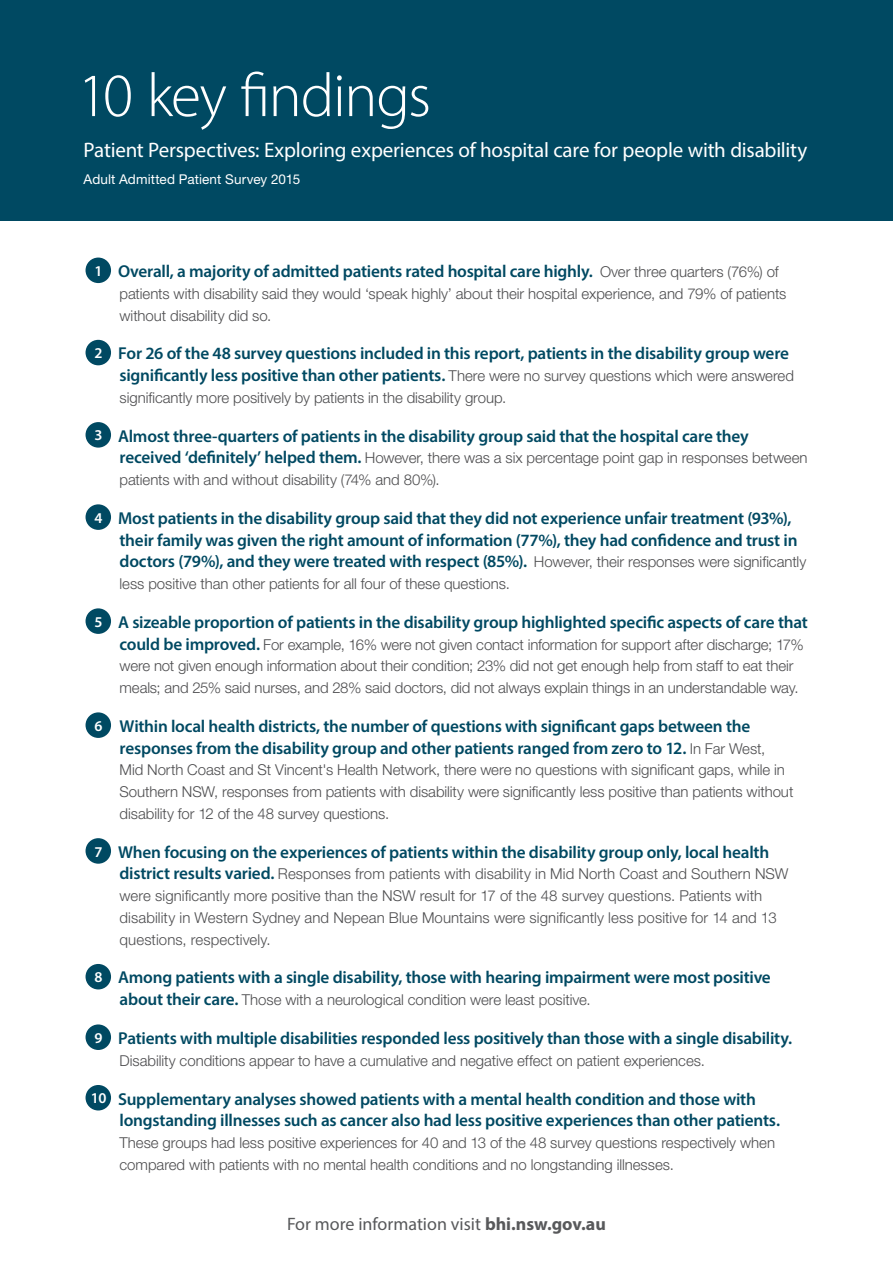
<style>
.page{position:relative;width:893px;height:1263px;background:#fff}
.page>*{position:absolute;margin:0;border:0;box-sizing:border-box;transform-origin:0 0}
.t1{font:300 61.8px "Myriad Pro";letter-spacing:-.025em;color:#fff}
.t2{font:21px "Myriad Pro";letter-spacing:-.01em;color:#fff}
.t3{font:18px "Myriad Pro";color:#58595b}
.t4{font:600 17.25px/21.8px "Myriad Pro";letter-spacing:-.015em;color:#004962}
.t5{font:300 15px/21.8px "Helvetica Neue LT Std";letter-spacing:-.005em;color:#4d4d4f}
.t6{font:13.5px "Helvetica Neue LT Std";letter-spacing:.005em;color:#fff}
.s1{font-size:15px;color:#fff}
.s2{font-family:"Helvetica Neue LT Std";font-weight:300;font-size:15px;color:#4d4d4f}
.s3{font-family:"Myriad Pro";font-weight:600;font-size:17.25px;color:#004962}
.s4{font-weight:700}
</style>
<div class="page">
<div style="left:0;top:0;width:893px;height:221px;background:#004962"></div>
<div style="left:86px;top:258px;width:25px;height:25px;background:#004962;border-radius:50%"></div>
<div style="left:86px;top:340px;width:25px;height:25px;background:#004962;border-radius:50%"></div>
<div style="left:86px;top:422px;width:25px;height:26px;background:#004962;border-radius:50%"></div>
<div style="left:86px;top:504px;width:25px;height:26px;background:#004962;border-radius:50%"></div>
<div style="left:86px;top:608px;width:25px;height:26px;background:#004962;border-radius:50%"></div>
<div style="left:86px;top:712px;width:25px;height:26px;background:#004962;border-radius:50%"></div>
<div style="left:86px;top:838px;width:25px;height:26px;background:#004962;border-radius:50%"></div>
<div style="left:86px;top:964px;width:25px;height:25px;background:#004962;border-radius:50%"></div>
<div style="left:86px;top:1024px;width:25px;height:26px;background:#004962;border-radius:50%"></div>
<div style="left:86px;top:1085px;width:25px;height:25px;background:#004962;border-radius:50%"></div>
<h1 class="t1" style="left:78px;top:62px;width:355px">10 key findings</h1>
<h2 class="t2" style="left:84px;top:137px;width:725px">Patient Perspectives: Exploring experiences of hospital care for people with disability</h2>
<p class="t6" style="left:84px;top:171px;width:218px">Adult Admitted Patient Survey 2015</p>
<p class="t4" style="left:95px;top:260px;width:686px"><span class="s1">1</span> Overall, a majority of admitted patients rated hospital care highly. <span class="s2">Over three quarters (76%) of</span></p>
<p class="t5" style="left:120px;top:282px;width:668px">patients with disability said they would ‘speak highly’ about their hospital experience, and 79% of patients without disability did so.</p>
<p class="t4" style="left:95px;top:342px;width:701px;text-align:right"><span class="s1">2</span> For 26 of the 48 survey questions included in this report, patients in the disability group were significantly less positive than other patients. <span class="s2">There were no survey questions which were answered</span></p>
<p class="t5" style="left:120px;top:386px;width:388px">significantly more positively by patients in the disability group.</p>
<p class="t4" style="left:95px;top:424px;width:656px"><span class="s1">3</span> Almost three-quarters of patients in the disability group said that the hospital care they</p>
<p class="t5" style="left:120px;top:447px;width:689px"><span class="s3">received ‘definitely’ helped them.</span> However, there was a six percentage point gap in responses between patients with and without disability (74% and 80%).</p>
<p class="t4" style="left:120px;top:507px;width:688px;text-indent:-25px"><span class="s1">4</span> Most patients in the disability group said that they did not experience unfair treatment (93%), their family was given the right amount of information (77%), they had confidence and trust in doctors (79%), and they were treated with respect (85%). <span class="s2">However, their responses were significantly</span></p>
<p class="t5" style="left:120px;top:573px;width:392px">less positive than other patients for all four of these questions.</p>
<p class="t4" style="left:95px;top:611px;width:715px"><span class="s1">5</span> A sizeable proportion of patients in the disability group highlighted specific aspects of care that</p>
<p class="t5" style="left:120px;top:633px;width:686px"><span class="s3">could be improved.</span> For example, 16% were not given contact information for support after discharge; 17% were not given enough information about their condition; 23% did not get enough help from staff to eat their meals; and 25% said nurses, and 28% said doctors, did not always explain things in an understandable way.</p>
<p class="t4" style="left:120px;top:715px;width:647px;text-indent:-25px"><span class="s1">6</span> Within local health districts, the number of questions with significant gaps between the responses from the disability group and other patients ranged from zero to 12. <span class="s2">In Far West,</span></p>
<p class="t5" style="left:120px;top:759px;width:675px">Mid North Coast and St Vincent's Health Network, there were no questions with significant gaps, while in<br>Southern NSW, responses from patients with disability were significantly less positive than patients without disability for 12 of the 48 survey questions.</p>
<p class="t4" style="left:95px;top:840px;width:676px"><span class="s1">7</span> When focusing on the experiences of patients within the disability group only, local health</p>
<p class="t5" style="left:120px;top:863px;width:670px"><span class="s3">district results varied.</span> Responses from patients with disability in Mid North Coast and Southern NSW were significantly more positive than the NSW result for 17 of the 48 survey questions. Patients with disability in Western Sydney and Nepean Blue Mountains were significantly less positive for 14 and 13 questions, respectively.</p>
<p class="t4" style="left:95px;top:966px;width:678px"><span class="s1">8</span> Among patients with a single disability, those with hearing impairment were most positive</p>
<p class="t5" style="left:120px;top:989px;width:473px"><span class="s3">about their care.</span> Those with a neurological condition were least positive.</p>
<p class="t4" style="left:95px;top:1027px;width:699px"><span class="s1">9</span> Patients with multiple disabilities responded less positively than those with a single disability.</p>
<p class="t5" style="left:120px;top:1049px;width:587px">Disability conditions appear to have a cumulative and negative effect on patient experiences.</p>
<p class="t4" style="left:120px;top:1087px;width:662px;text-indent:-29px"><span class="s1">10</span> Supplementary analyses showed patients with a mental health condition and those with longstanding illnesses such as cancer also had less positive experiences than other patients.</p>
<p class="t5" style="left:120px;top:1131px;width:657px">These groups had less positive experiences for 40 and 13 of the 48 survey questions respectively when compared with patients with no mental health conditions and no longstanding illnesses.</p>
<p class="t3" style="left:287px;top:1212px;width:320px">For more information visit <span class="s4">bhi.nsw.gov.au</span></p>
</div>
